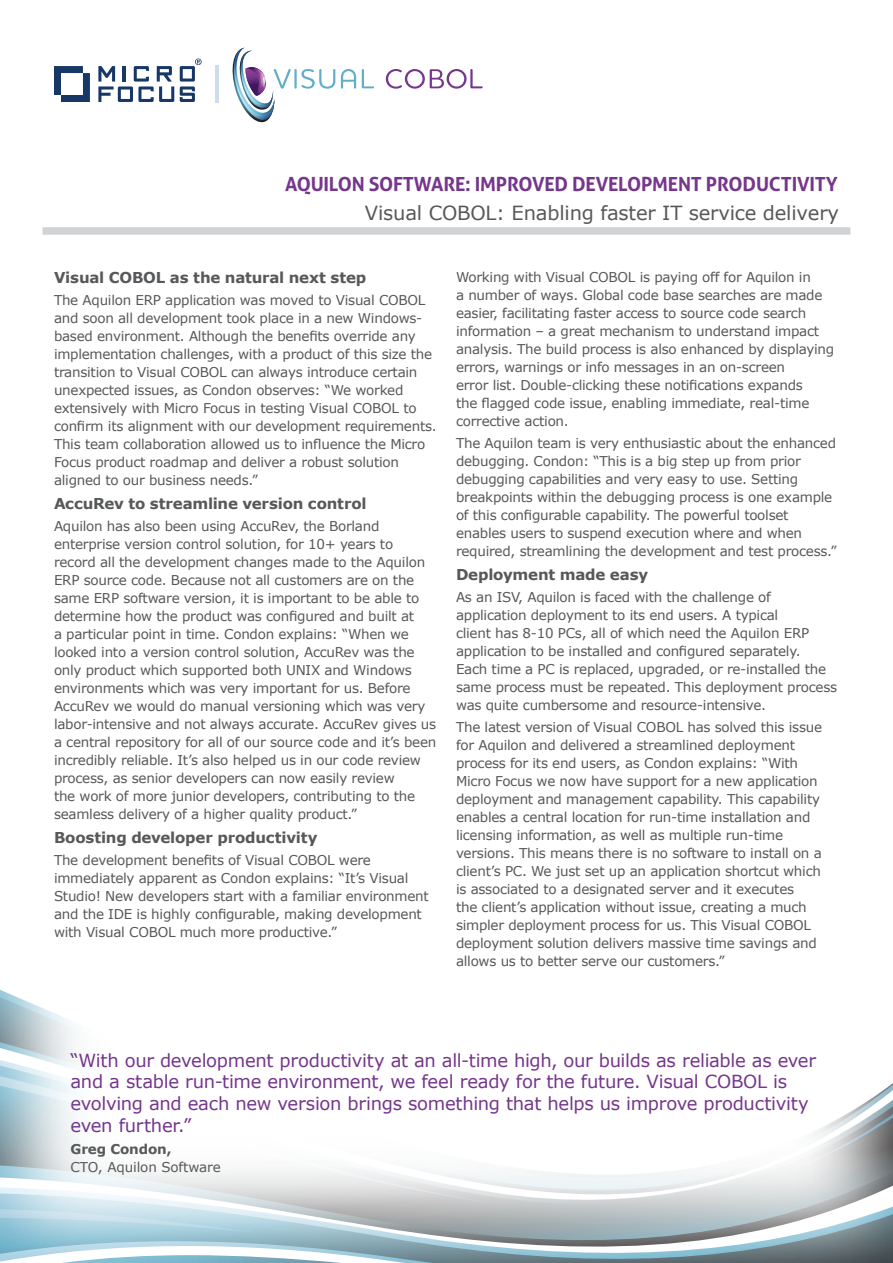
<style>
.page{position:relative;width:893px;height:1263px;background:#fff}
.page>*{position:absolute;margin:0;border:0;box-sizing:border-box;transform-origin:0 0}
.Product_Title{font:700 19.5px "Aller";letter-spacing:-.01em;color:#75368c}
.Subtitle{font:19.5px "Verdana";letter-spacing:-.01em;color:#57585a}
.quots{font:18px/21.6px "Verdana";letter-spacing:-.015em;color:#75368c}
.headings{font:700 15px "Verdana";letter-spacing:-.015em;color:#57585a}
.normal_text{font:700 15px "Verdana";letter-spacing:-.015em;color:#57585a}
.normal_text-2{font:13.5px/18px "Verdana";letter-spacing:-.02em;color:#57585a}
.normal_text-3{font:700 13.5px "Verdana";letter-spacing:-.01em;color:#57585a}
</style>
<div class="page">
<img style="left:0;top:990px;width:893px;height:273px">
<svg style="left:54px;top:66px;width:36px;height:36px"></svg>
<svg style="left:98px;top:66px;width:76px;height:36px"></svg>
<svg style="left:180px;top:59px;width:22px;height:43px"></svg>
<hr style="left:215px;top:65px;width:4px;height:38px;background:#cedbeb">
<svg style="left:386px;top:69px;width:97px;height:20px"></svg>
<svg style="left:232px;top:48px;width:142px;height:75px"></svg>
<svg style="left:447px;top:69px;width:20px;height:20px"></svg>
<div style="left:449px;top:71px;width:15px;height:16px;background:#fff;border-radius:50%"></div>
<div style="left:43px;top:227px;width:807px;height:8px;background:#d1d2d4"></div>
<p class="Product_Title" style="left:285px;top:172px;width:554px">AQUILON SOFTWARE: IMPROVED DEVELOPMENT PRODUCTIVITY</p>
<p class="Subtitle" style="left:365px;top:199px;width:476px">Visual COBOL: Enabling faster IT service delivery</p>
<p class="headings" style="left:54px;top:267px;width:314px">Visual COBOL as the natural next step</p>
<p class="normal_text-2" style="left:54px;top:291px;width:384px">The Aquilon ERP application was moved to Visual COBOL and soon all development took place in a new Windows&shy;based environment. Although the benefits override any implementation challenges, with a product of this size the transition to Visual COBOL can always introduce certain unexpected issues, as Condon observes: “We worked extensively with Micro Focus in testing Visual COBOL to confirm its alignment with our development requirements.<br>This team collaboration allowed us to influence the Micro Focus product roadmap and deliver a robust solution aligned to our business needs.”</p>
<p class="headings" style="left:54px;top:493px;width:314px">AccuRev to streamline version control</p>
<p class="normal_text-2" style="left:54px;top:517px;width:384px">Aquilon has also been using AccuRev, the Borland enterprise version control solution, for 10+ years to record all the development changes made to the Aquilon ERP source code. Because not all customers are on the same ERP software version, it is important to be able to determine how the product was configured and built at<br>a particular point in time. Condon explains: “When we looked into a version control solution, AccuRev was the only product which supported both UNIX and Windows environments which was very important for us. Before AccuRev we would do manual versioning which was very labor-intensive and not always accurate. AccuRev gives us a central repository for all of our source code and it’s been incredibly reliable. It’s also helped us in our code review process, as senior developers can now easily review<br>the work of more junior developers, contributing to the seamless delivery of a higher quality product.”</p>
<p class="headings" style="left:54px;top:827px;width:265px">Boosting developer productivity</p>
<p class="normal_text-2" style="left:54px;top:851px;width:376px">The development benefits of Visual COBOL were immediately apparent as Condon explains: “It’s Visual Studio! New developers start with a familiar environment and the IDE is highly configurable, making development with Visual COBOL much more productive.”</p>
<p class="normal_text-2" style="left:456px;top:267px;width:380px">Working with Visual COBOL is paying off for Aquilon in<br>a number of ways. Global code base searches are made easier, facilitating faster access to source code search information – a great mechanism to understand impact analysis. The build process is also enhanced by displaying errors, warnings or info messages in an on-screen<br>error list. Double-clicking these notifications expands<br>the flagged code issue, enabling immediate, real-time corrective action.</p>
<p class="normal_text-2" style="left:456px;top:434px;width:382px">The Aquilon team is very enthusiastic about the enhanced debugging. Condon: “This is a big step up from prior debugging capabilities and very easy to use. Setting breakpoints within the debugging process is one example of this configurable capability. The powerful toolset enables users to suspend execution where and when required, streamlining the development and test process.”</p>
<p class="normal_text" style="left:456px;top:563px;width:194px">Deployment made easy</p>
<p class="normal_text-2" style="left:456px;top:588px;width:383px">As an ISV, Aquilon is faced with the challenge of application deployment to its end users. A typical<br>client has 8-10 PCs, all of which need the Aquilon ERP application to be installed and configured separately.<br>Each time a PC is replaced, upgraded, or re-installed the same process must be repeated. This deployment process was quite cumbersome and resource-intensive.</p>
<p class="normal_text-2" style="left:456px;top:718px;width:368px">The latest version of Visual COBOL has solved this issue for Aquilon and delivered a streamlined deployment process for its end users, as Condon explains: “With Micro Focus we now have support for a new application deployment and management capability. This capability enables a central location for run-time installation and licensing information, as well as multiple run-time versions. This means there is no software to install on a client’s PC. We just set up an application shortcut which is associated to a designated server and it executes<br>the client’s application without issue, creating a much simpler deployment process for us. This Visual COBOL deployment solution delivers massive time savings and allows us to better serve our customers.”</p>
<p class="quots" style="left:71px;top:1049px;width:747px">“With our development productivity at an all-time high, our builds as reliable as ever and a stable run-time environment, we feel ready for the future. Visual COBOL is evolving and each new version brings something that helps us improve productivity even further.”</p>
<p class="normal_text-3" style="left:71px;top:1139px;width:103px">Greg Condon,</p>
<p class="normal_text-2" style="left:71px;top:1158px;width:152px">CTO, Aquilon Software</p>
</div>
